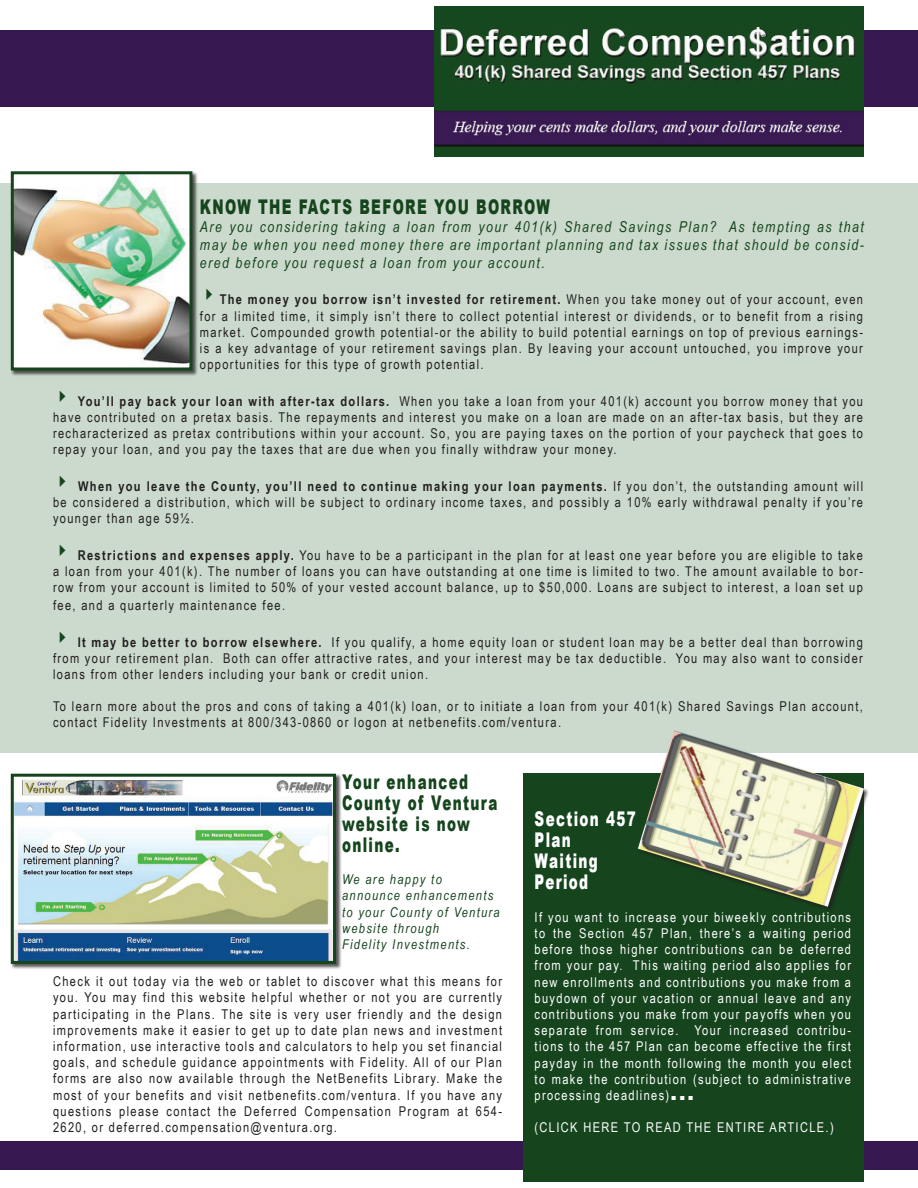
<style>
.page{position:relative;width:918px;height:1188px;background:#fff}
.page>*{position:absolute;margin:0;border:0;box-sizing:border-box;transform-origin:0 0}
.t1{font:900 20.25px/21px "Arial";letter-spacing:.1em;color:#15441d;scale:.67 1}
.t2{font:900 20.25px/21px "Arial";letter-spacing:.1em;color:#fff;scale:.67 1}
.t3{font:italic 15px/18px "Arial Narrow";letter-spacing:.1em;color:#15441d;text-align:justify}
.t4{font:13.5px/16.2px "Arial Narrow";letter-spacing:.1em;color:#231f20;text-align:justify}
.t5{font:13.5px/16.2px "Arial Narrow";letter-spacing:.1em;color:#fff;text-align:justify}
.t6{font:italic 13.5px/16.2px "Arial Narrow";letter-spacing:.1em;color:#15441d}
.s1{color:#15441d}
.s2{font-weight:700}
.s3{font-family:"Arial";font-weight:900;font-size:19.5px}
</style>
<div class="page">
<div style="left:0;top:183px;width:918px;height:569px;background:#cbdacc"></div>
<div style="left:11px;top:171px;width:188px;height:205px;background:#231f20;opacity:.75"></div>
<img style="left:15px;top:175px;width:173px;height:191px">
<div style="left:11px;top:171px;width:181px;height:199px;border:3px solid #15441d"></div>
<div style="left:0;top:30px;width:918px;height:77px;background:#381851"></div>
<div style="left:0;top:1141px;width:918px;height:29px;background:#381851"></div>
<div style="left:11px;top:774px;width:331px;height:196px;background:#231f20;opacity:.75"></div>
<img style="left:15px;top:778px;width:317px;height:182px">
<div style="left:11px;top:774px;width:325px;height:190px;border:3px solid #15441d"></div>
<div style="left:524px;top:773px;width:340px;height:409px;background:#15441d"></div>
<div style="left:638px;top:730px;width:232px;height:182px;background:#231f20;opacity:.75"></div>
<img style="left:638px;top:730px;width:226px;height:177px">
<img style="left:434px;top:6px;width:429px;height:150px">
<h1 class="t1" style="left:200px;top:196px;width:524px">KNOW THE FACTS BEFORE YOU BORROW</h1>
<p class="t3" style="left:200px;top:217px;width:666px">Are you considering taking a loan from your 401(k) Shared Savings Plan? As tempting as that may be when you need money there are important planning and tax issues that should be consid&shy;ered before you request a loan from your account.</p>
<p class="t4" style="left:200px;top:291px;width:665px"><span class="s1">✔</span><span class="s2">The money you borrow isn’t invested for retirement.</span> When you take money out of your account, even for a limited time, it simply isn’t there to collect potential interest or dividends, or to benefit from a rising market. Compounded growth potential-or the ability to build potential earnings on top of previous earnings&shy;is a key advantage of your retirement savings plan. By leaving your account untouched, you improve your opportunities for this type of growth potential.</p>
<p class="t4" style="left:53px;top:393px;width:811px"><span class="s1">✔</span> <span class="s2">You’ll pay back your loan with after-tax dollars.</span> When you take a loan from your 401(k) account you borrow money that you have contributed on a pretax basis. The repayments and interest you make on a loan are made on an after-tax basis, but they are recharacterized as pretax contributions within your account. So, you are paying taxes on the portion of your paycheck that goes to repay your loan, and you pay the taxes that are due when you finally withdraw your money.</p>
<p class="t4" style="left:53px;top:478px;width:812px"><span class="s1">✔</span> <span class="s2">When you leave the County, you’ll need to continue making your loan payments.</span> If you don’t, the outstanding amount will be considered a distribution, which will be subject to ordinary income taxes, and possibly a 10% early withdrawal penalty if you’re younger than age 59½.</p>
<p class="t4" style="left:53px;top:547px;width:811px"><span class="s1">✔</span> <span class="s2">Restrictions and expenses apply.</span> You have to be a participant in the plan for at least one year before you are eligible to take a loan from your 401(k). The number of loans you can have outstanding at one time is limited to two. The amount available to bor&shy;row from your account is limited to 50% of your vested account balance, up to $50,000. Loans are subject to interest, a loan set up</p>
<p class="t4" style="left:53px;top:597px;width:233px">fee, and a quarterly maintenance fee.</p>
<p class="t4" style="left:53px;top:634px;width:811px"><span class="s1">✔</span> <span class="s2">It may be better to borrow elsewhere.</span> If you qualify, a home equity loan or student loan may be a better deal than borrowing from your retirement plan. Both can offer attractive rates, and your interest may be tax deductible. You may also want to consider loans from other lenders including your bank or credit union.</p>
<p class="t4" style="left:53px;top:697px;width:811px">To learn more about the pros and cons of taking a 401(k) loan, or to initiate a loan from your 401(k) Shared Savings Plan account, contact Fidelity Investments at 800/343-0860 or logon at netbenefits.com/ventura.</p>
<h1 class="t1" style="left:342px;top:770px;width:233px">Your enhanced<br>County of Ventura website is now online.</h1>
<p class="t6" style="left:342px;top:871px;width:159px">We are happy to announce enhancements to your County of Ventura website through<br>Fidelity Investments.</p>
<p class="t4" style="left:53px;top:973px;width:451px">Check it out today via the web or tablet to discover what this means for you. You may find this website helpful whether or not you are currently participating in the Plans. The site is very user friendly and the design improvements make it easier to get up to date plan news and investment information, use interactive tools and calculators to help you set financial goals, and schedule guidance appointments with Fidelity. All of our Plan forms are also now available through the NetBenefits Library. Make the most of your benefits and visit netbenefits.com/ventura. If you have any questions please contact the Deferred Compensation Program at 654- 2620, or deferred.compensation@ventura.org.</p>
<h1 class="t2" style="left:535px;top:808px;width:153px">Section 457<br>Plan<br>Waiting<br>Period</h1>
<p class="t5" style="left:535px;top:908px;width:318px">If you want to increase your biweekly contributions to the Section 457 Plan, there’s a waiting period before those higher contributions can be deferred from your pay. This waiting period also applies for new enrollments and contributions you make from a buydown of your vacation or annual leave and any contributions you make from your payoffs when you separate from service. Your increased contribu&shy;tions to the 457 Plan can become effective the first payday in the month following the month you elect to make the contribution (subject to administrative processing deadlines)<span class="s3">...</span></p>
<p class="t5" style="left:535px;top:1119px;width:301px">(CLICK HERE TO READ THE ENTIRE ARTICLE.)</p>
</div>
